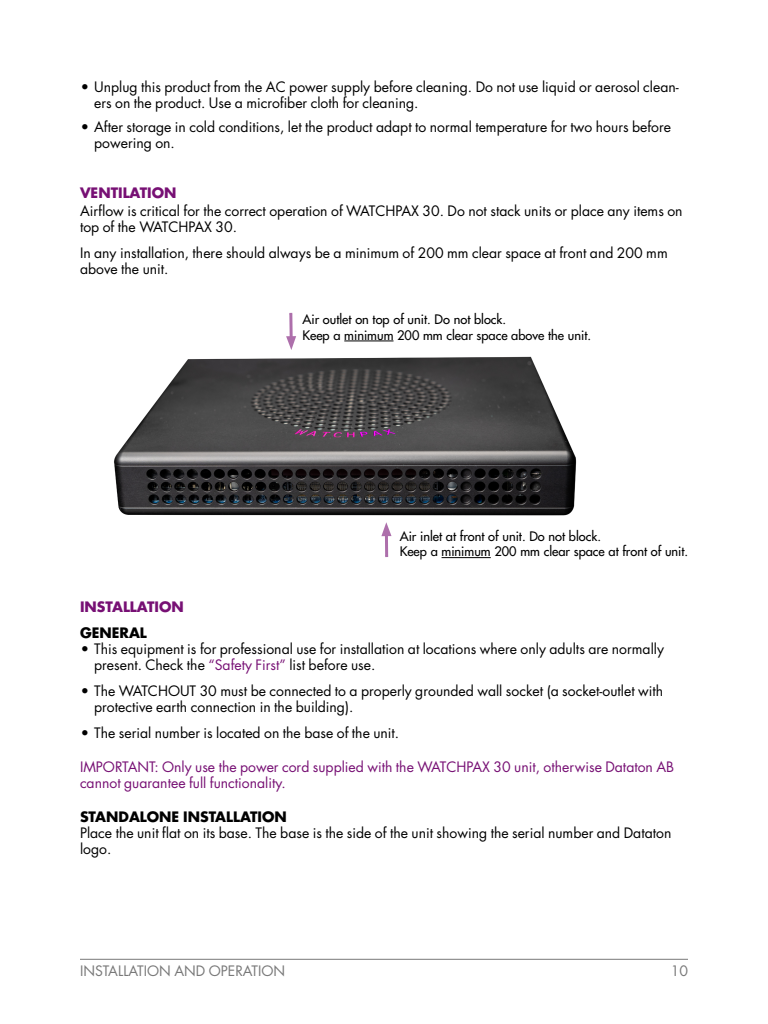
<style>
.page{position:relative;width:768px;height:1024px;background:#fff}
.page>*{position:absolute;margin:0;border:0;box-sizing:border-box;transform-origin:0 0}
.t1{font:14px/16px "Futura Std";color:#000}
.t2{font:14px/16px "Futura Std";color:#771074}
.t3{font:700 14px "Futura Std";color:#000}
.t4{font:14px "Futura Std";color:#787878}
.t5{font:700 14px "Futura Std";color:#771074}
.t6{font:500 12.8px/15.4px "Futura Std";color:#000}
.s1{font-weight:700}
.s2{color:#771074}
</style>
<div class="page">
<hr style="left:80px;top:959px;width:608px;height:1px;background:#787878">
<img style="left:114px;top:340px;width:463px;height:219px">
<svg style="left:286px;top:312px;width:10px;height:38px"></svg>
<hr style="left:442px;top:557px;width:49px;height:1px;background:#000">
<hr style="left:344px;top:341px;width:50px;height:1px;background:#000">
<svg style="left:381px;top:522px;width:11px;height:37px"></svg>
<p class="t1" style="left:94px;top:79px;width:586px;text-indent:-14px"><span class="s1">•</span> Unplug this product from the AC power supply before cleaning. Do not use liquid or aerosol clean&shy;ers on the product. Use a microfiber cloth for cleaning.</p>
<p class="t1" style="left:94px;top:119px;width:578px;text-indent:-14px"><span class="s1">•</span> After storage in cold conditions, let the product adapt to normal temperature for two hours before powering on.</p>
<p class="t5" style="left:80px;top:183px;width:98px">VENTILATION</p>
<p class="t1" style="left:80px;top:203px;width:604px">Airflow is critical for the correct operation of WATCHPAX 30. Do not stack units or place any items on top of the WATCHPAX 30.</p>
<p class="t1" style="left:80px;top:245px;width:589px">In any installation, there should always be a minimum of 200 mm clear space at front and 200 mm above the unit.</p>
<p class="t6" style="left:302px;top:312px;width:290px">Air outlet on top of unit. Do not block.<br>Keep a minimum 200 mm clear space above the unit.</p>
<p class="t6" style="left:400px;top:529px;width:290px">Air inlet at front of unit. Do not block.<br>Keep a minimum 200 mm clear space at front of unit.</p>
<p class="t5" style="left:80px;top:597px;width:105px">INSTALLATION</p>
<p class="t3" style="left:80px;top:623px;width:68px">GENERAL</p>
<p class="t1" style="left:94px;top:641px;width:571px;text-indent:-14px"><span class="s1">•</span> This equipment is for professional use for installation at locations where only adults are normally present. Check the <span class="s2">“Safety First”</span> list before use.</p>
<p class="t1" style="left:94px;top:683px;width:571px;text-indent:-14px"><span class="s1">•</span> The WATCHOUT 30 must be connected to a properly grounded wall socket (a socket-outlet with protective earth connection in the building).</p>
<p class="t1" style="left:80px;top:725px;width:321px"><span class="s1">•</span> The serial number is located on the base of the unit.</p>
<p class="t2" style="left:80px;top:759px;width:26px">IMPORTANT</p>
<p class="t2" style="left:80px;top:759px;width:596px;text-indent:74px">: Only use the power cord supplied with the WATCHPAX 30 unit, otherwise Dataton AB cannot guarantee full functionality.</p>
<p class="t3" style="left:80px;top:807px;width:208px">STANDALONE INSTALLATION</p>
<p class="t1" style="left:80px;top:825px;width:593px">Place the unit flat on its base. The base is the side of the unit showing the serial number and Dataton logo.</p>
<p class="t4" style="left:80px;top:961px;width:207px">Installation and Operation</p>
<p class="t4" style="left:671px;top:961px;width:19px">10</p>
</div>
